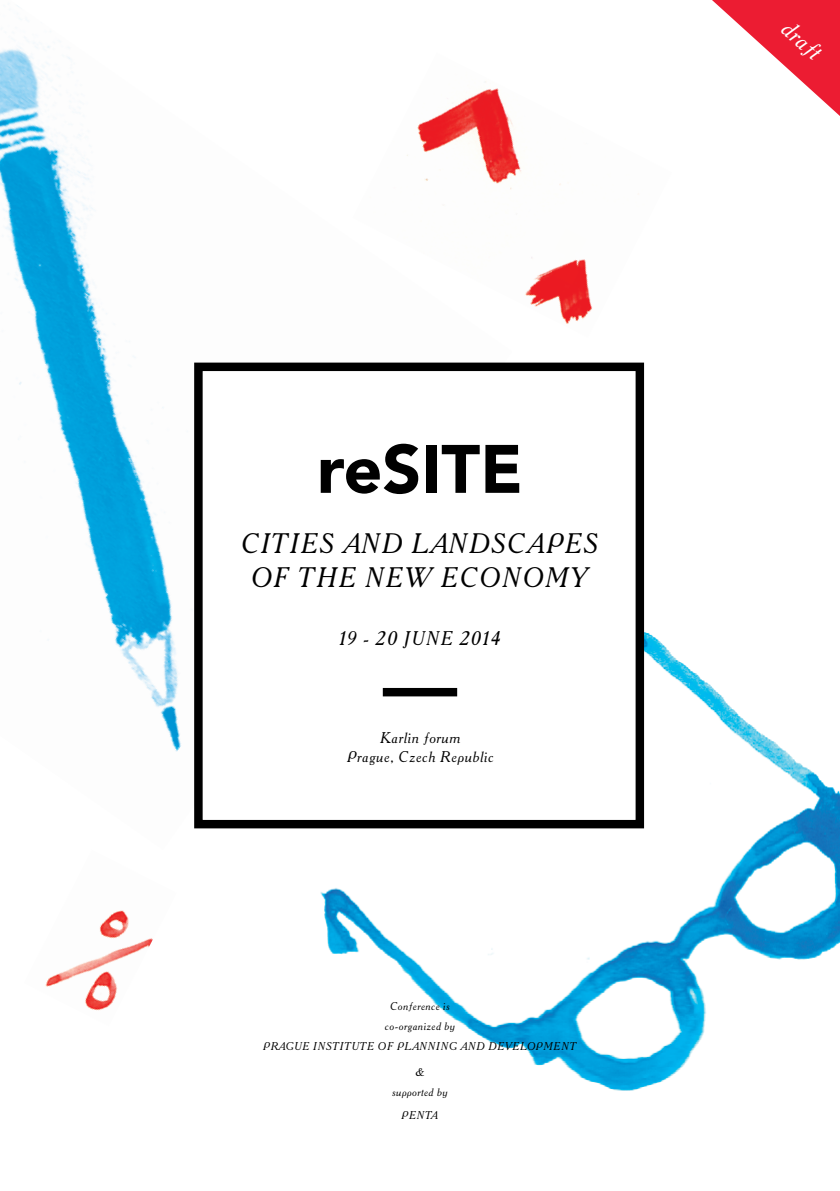
<style>
.page{position:relative;width:840px;height:1191px;background:#fff}
.page>*{position:absolute;margin:0;border:0;box-sizing:border-box;transform-origin:0 0}
.t1{font:900 67.6px "Avenir";color:#000}
.t2{font:italic 28.2px/33.8px "Academy";letter-spacing:.025em;color:#000;text-align:center}
.t3{font:italic 25.4px "Academy";color:#fff}
.t4{font:italic 19.8px "Academy";letter-spacing:.035em;color:#000}
.t5{font:italic 15.6px/18.6px "Academy";letter-spacing:.025em;color:#000;text-align:center}
.t6{font:italic 11.2px/20.2px "Academy";letter-spacing:.025em;color:#000;text-align:center}
</style>
<div class="page">
<img style="left:512px;top:123px;width:127px;height:201px">
<img style="left:0;top:5px;width:512px;height:824px">
<img style="left:237px;top:594px;width:602px;height:497px">
<img style="left:45px;top:910px;width:108px;height:101px">
<div style="left:194px;top:362px;width:449px;height:466px;background:#fff;border:8px solid #000"></div>
<div style="left:382px;top:688px;width:75px;height:8px;background:#000"></div>
<svg style="left:712px;top:0;width:127px;height:115px"></svg>
<h1 class="t1" style="left:317px;top:411px;width:207px">reSITE</h1>
<h2 class="t2" style="left:241px;top:526px;width:359px">CITIES AND LANDSCAPES<br>OF THE NEW ECONOMY</h2>
<h3 class="t4" style="left:339px;top:626px;width:163px">19 - 20 June 2014</h3>
<h3 class="t5" style="left:347px;top:729px;width:148px">Karlin forum<br>Prague, Czech Republic</h3>
<p class="t6" style="left:390px;top:996px;width:61px">Conference is</p>
<p class="t6" style="left:263px;top:1016px;width:315px">co-organized by<br>PRAGUE INSTITUTE OF PLANNING AND DEVELOPMENT</p>
<p class="t6" style="left:392px;top:1062px;width:57px">&amp;<br>supported by</p>
<p class="t6" style="left:401px;top:1105px;width:16px">Penta</p>
<h3 class="t3" style="left:795px;top:13px;width:47px;rotate:42deg">draft</h3>
</div>
